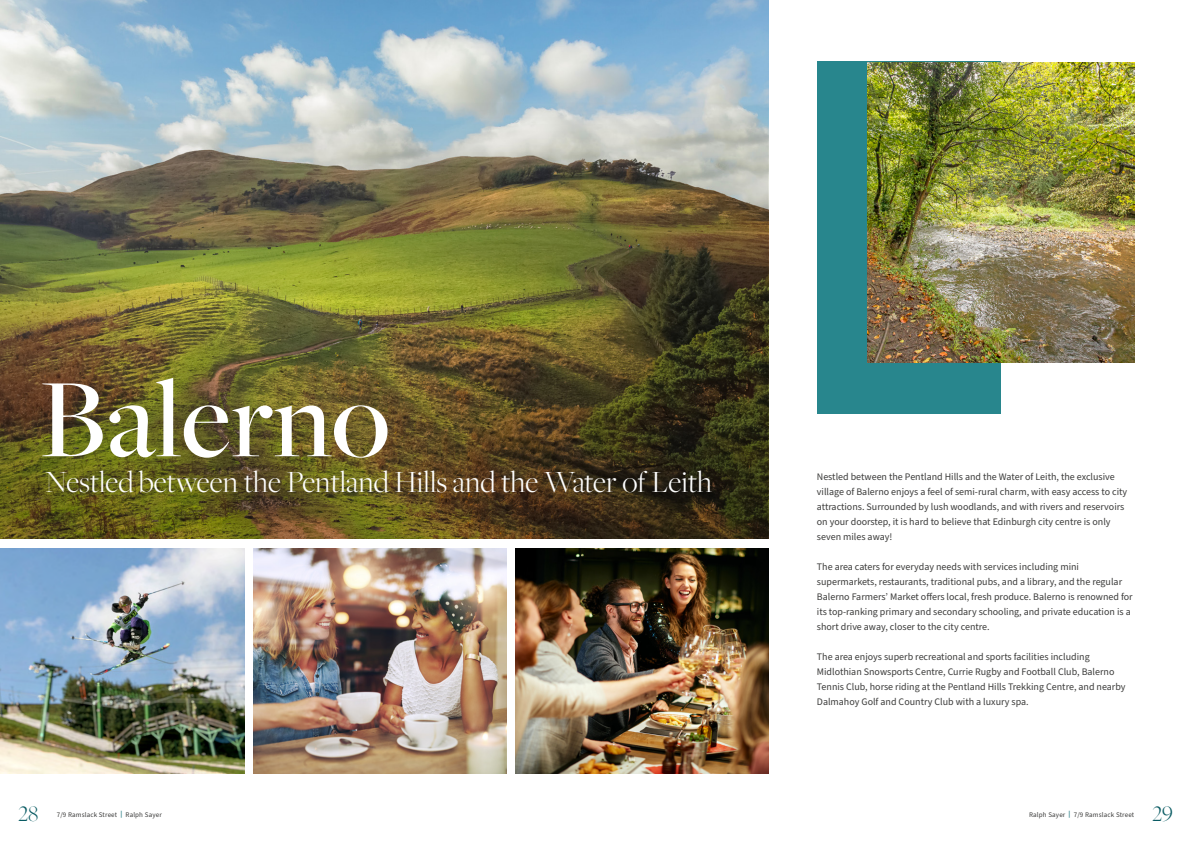
<style>
.page{position:relative;width:1191px;height:842px;background:#fff}
.page>*{position:absolute;margin:0;border:0;box-sizing:border-box;transform-origin:0 0}
.t1{font:500 116.4px "Freight Big Pro";color:#fff}
.t2{font:300 32px "Freight Big Pro";color:#fff}
.t3{font:300 23px "Freight Big Pro";color:#095b63}
.t4{font:10px/15px "Source Sans Pro";color:#3c3c3b}
.t5{font:7px "Source Sans Pro";letter-spacing:.02em;color:#3c3c3b}
.s1{font-weight:900;color:#499197}
</style>
<div class="page">
<img style="left:0;top:0;width:768px;height:102px">
<img style="left:0;top:102px;width:768px;height:437px">
<img style="left:0;top:549px;width:244px;height:225px">
<img style="left:254px;top:549px;width:252px;height:225px">
<img style="left:516px;top:549px;width:252px;height:225px">
<div style="left:817px;top:62px;width:183px;height:352px;background:#28868d"></div>
<img style="left:867px;top:62px;width:267px;height:301px">
<p class="t1" style="left:39px;top:343px;width:352px">Balerno</p>
<p class="t2" style="left:45px;top:461px;width:669px">Nestled between the Pentland Hills and the Water of Leith</p>
<p class="t4" style="left:817px;top:469px;width:312px">Nestled between the Pentland Hills and the Water of Leith, the exclusive village of Balerno enjoys a feel of semi-rural charm, with easy access to city attractions. Surrounded by lush woodlands, and with rivers and reservoirs on your doorstep, it is hard to believe that Edinburgh city centre is only seven miles away!</p>
<p class="t4" style="left:817px;top:559px;width:317px">The area caters for everyday needs with services including mini supermarkets, restaurants, traditional pubs, and a library, and the regular Balerno Farmers’ Market offers local, fresh produce. Balerno is renowned for its top-ranking primary and secondary schooling, and private education is a short drive away, closer to the city centre.</p>
<p class="t4" style="left:817px;top:649px;width:310px">The area enjoys superb recreational and sports facilities including Midlothian Snowsports Centre, Currie Rugby and Football Club, Balerno Tennis Club, horse riding at the Pentland Hills Trekking Centre, and nearby Dalmahoy Golf and Country Club with a luxury spa.</p>
<h3 class="t3" style="left:18px;top:798px;width:21px">28</h3>
<p class="t5" style="left:57px;top:810px;width:107px">7/9 Ramslack Street <span class="s1">|</span> Ralph Sayer</p>
<p class="t5" style="left:1029px;top:810px;width:107px">Ralph Sayer <span class="s1">|</span> 7/9 Ramslack Street</p>
<h3 class="t3" style="left:1152px;top:798px;width:22px">29</h3>
</div>
